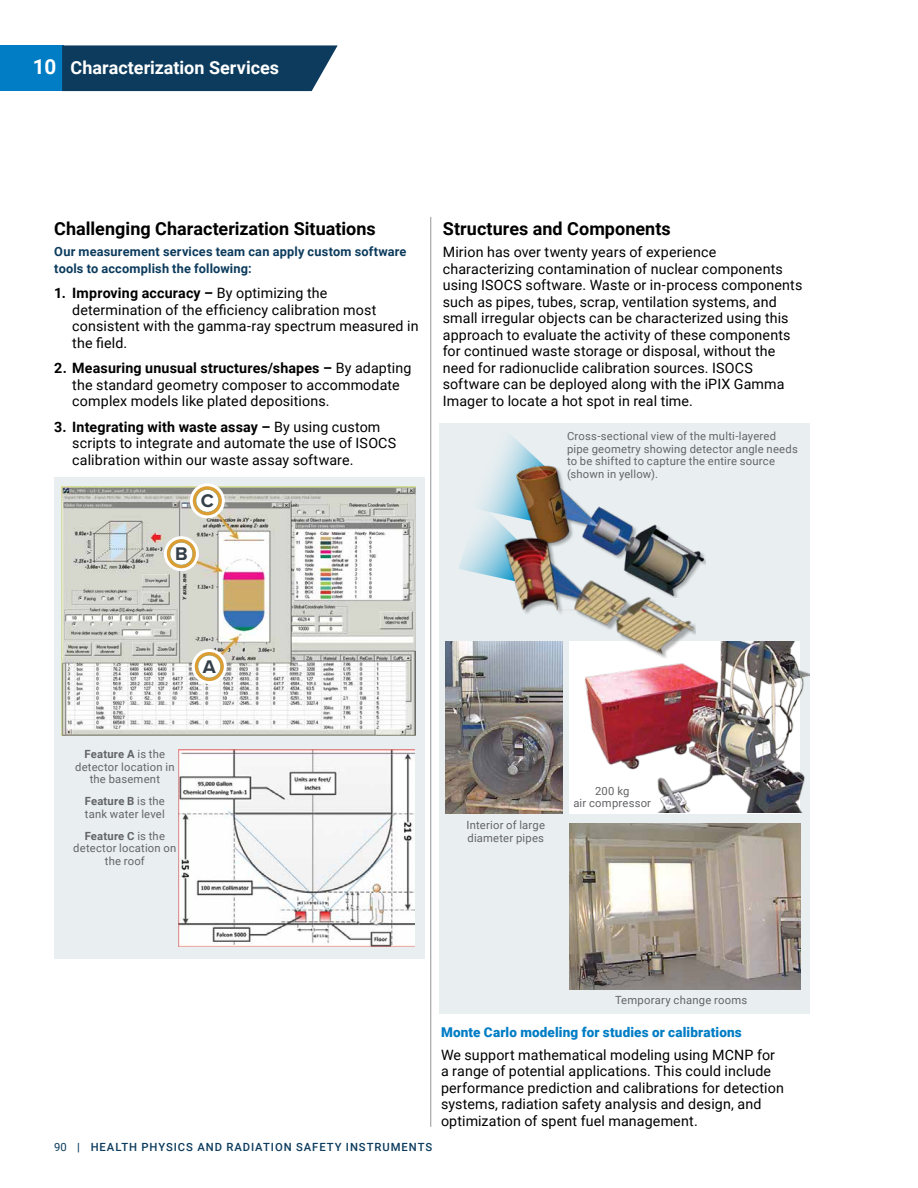
<style>
.page{position:relative;width:918px;height:1188px;background:#fff}
.page>*{position:absolute;margin:0;border:0;box-sizing:border-box;transform-origin:0 0}
.t1{font:700 19.05px "Proxima Nova";color:#333f49}
.t2{font:700 18px "Roboto";color:#000}
.t3{font:700 18px "Roboto";color:#fff}
.t4{font:14.25px/16.5px "Roboto";letter-spacing:.01em;color:#000}
.t5{font:900 13.5px "Roboto";letter-spacing:.01em;color:#007dc5}
.t6{font:700 12.75px/16.5px "Roboto";letter-spacing:.015em;color:#0c3b5d}
.t7{font:11.25px/12.8px "Roboto";letter-spacing:.02em;color:#636466;text-align:center}
.t8{font:500 11.25px "Roboto";letter-spacing:.085em;color:#0c3b5d}
.s1{font-size:20.7px}
.s2{font-weight:700}
.s3{font-weight:400}
</style>
<div class="page">
<div style="left:439px;top:423px;width:371px;height:590px;background:#e9eff1"></div>
<div style="left:570px;top:642px;width:230px;height:172px;background:#fff"></div>
<hr style="left:430px;top:217px;width:1px;height:910px;background:#939598">
<div style="left:54px;top:477px;width:371px;height:481px;background:#e9eff1"></div>
<img style="left:179px;top:749px;width:235px;height:198px">
<img style="left:62px;top:486px;width:353px;height:249px">
<div style="left:190px;top:483px;width:35px;height:35px;border:5px solid #fff;border-radius:50%"></div>
<svg style="left:195px;top:488px;width:25px;height:26px"></svg>
<div style="left:193px;top:486px;width:29px;height:29px;border:3px solid #db9e35;border-radius:50%"></div>
<div style="left:164px;top:536px;width:35px;height:35px;border:5px solid #fff;border-radius:50%"></div>
<svg style="left:169px;top:541px;width:25px;height:26px"></svg>
<div style="left:167px;top:539px;width:29px;height:29px;border:3px solid #db9e35;border-radius:50%"></div>
<div style="left:192px;top:649px;width:35px;height:35px;border:5px solid #fff;border-radius:50%"></div>
<svg style="left:196px;top:654px;width:26px;height:25px"></svg>
<div style="left:195px;top:652px;width:29px;height:29px;border:3px solid #db9e35;border-radius:50%"></div>
<img style="left:446px;top:642px;width:117px;height:172px">
<img style="left:570px;top:823px;width:230px;height:166px">
<img style="left:585px;top:642px;width:224px;height:171px">
<div style="left:0;top:45px;width:63px;height:46px;background:#007dc5"></div>
<svg style="left:62px;top:45px;width:276px;height:46px;background:#194565"></svg>
<img style="left:546px;top:465px;width:160px;height:100px">
<svg style="left:459px;top:436px;width:87px;height:142px"></svg>
<img style="left:498px;top:535px;width:203px;height:123px">
<p class="t3" style="left:33px;top:55px;width:248px"><span class="s1">10</span> Characterization Services</p>
<p class="t2" style="left:54px;top:216px;width:323px">Challenging Characterization Situations</p>
<p class="t6" style="left:54px;top:243px;width:354px">Our measurement services team can apply custom software tools to accomplish the following:</p>
<p class="t4" style="left:72px;top:284px;width:348px;text-indent:-18px"><span class="s2">1. Improving accuracy –</span> By optimizing the determination of the efficiency calibration most consistent with the gamma-ray spectrum measured in the field.</p>
<p class="t4" style="left:72px;top:359px;width:341px;text-indent:-18px"><span class="s2">2. Measuring unusual structures/shapes –</span> By adapting the standard geometry composer to accommodate complex models like plated depositions.</p>
<p class="t4" style="left:72px;top:418px;width:326px;text-indent:-18px"><span class="s2">3. Integrating with waste assay –</span> By using custom scripts to integrate and automate the use of ISOCS calibration within our waste assay software.</p>
<h1 class="t1" style="left:201px;top:487px;width:15px">C</h1>
<h1 class="t1" style="left:175px;top:539px;width:14px">B</h1>
<p class="t2" style="left:443px;top:216px;width:230px">Structures and Components</p>
<p class="t4" style="left:443px;top:244px;width:361px">Mirion has over twenty years of experience characterizing contamination of nuclear components using ISOCS software. Waste or in-process components such as pipes, tubes, scrap, ventilation systems, and small irregular objects can be characterized using this approach to evaluate the activity of these components for continued waste storage or disposal, without the need for radionuclide calibration sources. ISOCS software can be deployed along with the iPIX Gamma Imager to locate a hot spot in real time.</p>
<p class="t7" style="left:567px;top:429px;width:232px;text-align:left">Cross-sectional view of the multi-layered pipe geometry showing detector angle needs to be shifted to capture the entire source (shown in yellow).</p>
<h1 class="t1" style="left:203px;top:652px;width:14px">A</h1>
<p class="t7" style="left:75px;top:747px;width:101px"><span class="s2">Feature A</span> is the detector location in the basement</p>
<p class="t7" style="left:85px;top:794px;width:82px;text-align:left"><span class="s2">Feature B</span> is the tank water level</p>
<p class="t7" style="left:73px;top:829px;width:105px"><span class="s2">Feature C</span> is the detector location on the roof</p>
<p class="t7" style="left:466px;top:818px;width:80px;text-align:left">Interior of large diameter pipes</p>
<p class="t7" style="left:573px;top:784px;width:79px">200 kg<br>air compressor</p>
<p class="t8" style="left:54px;top:1139px;width:380px"><span class="s3">90</span> | HEALTH PHYSICS AND RADIATION SAFETY INSTRUMENTS</p>
<p class="t7" style="left:615px;top:994px;width:134px">Temporary change rooms</p>
<p class="t5" style="left:441px;top:1023px;width:302px">Monte Carlo modeling for studies or calibrations</p>
<p class="t4" style="left:441px;top:1046px;width:344px">We support mathematical modeling using MCNP for a range of potential applications. This could include performance prediction and calibrations for detection systems, radiation safety analysis and design, and optimization of spent fuel management.</p>
</div>
